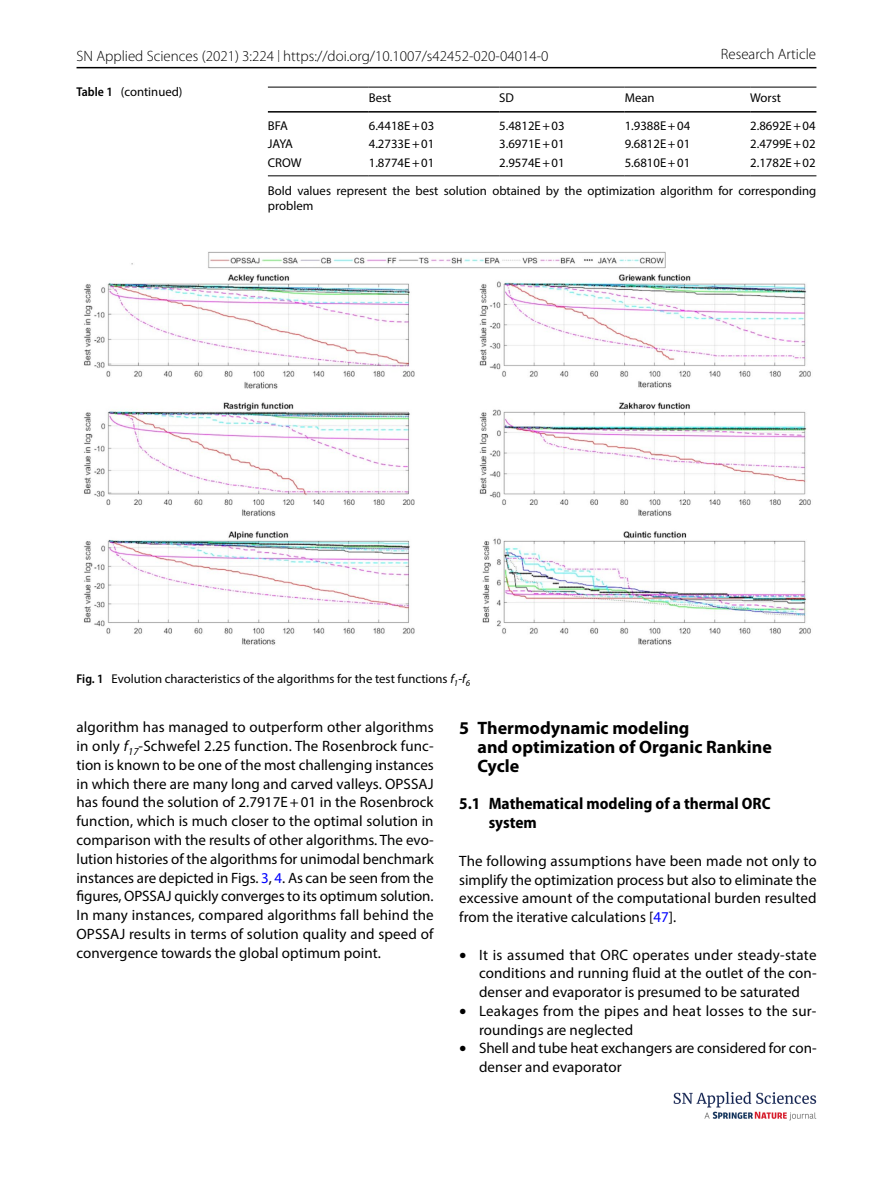
<style>
.page{position:relative;width:893px;height:1187px;background:#fff}
.page>*{position:absolute;margin:0;border:0;box-sizing:border-box;transform-origin:0 0}
.t1{font:700 18px/18.8px "Myriad Pro";color:#000}
.t2{font:700 semi-condensed 16.5px/18.8px "Myriad Pro";color:#000}
.t3{font:15px/18.8px "Myriad Pro";letter-spacing:.005em;color:#000;text-align:justify}
.t4{font:300 15px "Myriad Pro";color:#000}
.t5{font:12.75px/27.6px "Myriad Pro";color:#000;text-align:right}
.s1{font-size:12px}
.s2{font-weight:600;font-stretch:semi-condensed}
.s3{font-style:italic}
.s4{color:#00f}
.s5{font-family:"STIX";font-size:14.1px}
</style>
<div class="page">
<hr style="left:77px;top:67px;width:739px;height:1px;background:#000">
<img style="left:673px;top:1091px;width:144px;height:29px">
<hr style="left:268px;top:87px;width:101px;height:1px;background:#000">
<hr style="left:268px;top:111px;width:101px;height:2px;background:#000">
<hr style="left:369px;top:87px;width:130px;height:1px;background:#000">
<hr style="left:369px;top:111px;width:130px;height:2px;background:#000">
<hr style="left:499px;top:87px;width:126px;height:1px;background:#000">
<hr style="left:499px;top:111px;width:126px;height:2px;background:#000">
<hr style="left:625px;top:87px;width:125px;height:1px;background:#000">
<hr style="left:625px;top:111px;width:125px;height:2px;background:#000">
<hr style="left:750px;top:87px;width:66px;height:1px;background:#000">
<hr style="left:750px;top:111px;width:66px;height:2px;background:#000">
<hr style="left:268px;top:175px;width:101px;height:1px;background:#000">
<hr style="left:369px;top:175px;width:130px;height:1px;background:#000">
<hr style="left:499px;top:175px;width:126px;height:1px;background:#000">
<hr style="left:625px;top:175px;width:125px;height:1px;background:#000">
<hr style="left:750px;top:175px;width:66px;height:1px;background:#000">
<img style="left:84px;top:251px;width:727px;height:394px">
<p class="t4" style="left:77px;top:47px;width:473px">SN Applied Sciences (2021) 3:224 <span class="s1">|</span> https://doi.org/10.1007/s42452-020-04014-0</p>
<p class="t4" style="left:721px;top:46px;width:97px">Research Article</p>
<p class="t5" style="left:77px;top:78px;width:108px"><span class="s2">Table 1</span> (continued)</p>
<p class="t5" style="left:369px;top:84px;width:24px">Best</p>
<p class="t5" style="left:499px;top:84px;width:16px">SD</p>
<p class="t5" style="left:625px;top:84px;width:31px">Mean</p>
<p class="t5" style="left:750px;top:84px;width:32px">Worst</p>
<p class="t5" style="left:268px;top:111px;width:21px">BFA</p>
<p class="t5" style="left:369px;top:111px;width:67px">6.4418E+03</p>
<p class="t5" style="left:499px;top:111px;width:67px">5.4812E+03</p>
<p class="t5" style="left:625px;top:111px;width:67px">1.9388E+04</p>
<p class="t5" style="left:750px;top:111px;width:67px">2.8692E+04</p>
<p class="t5" style="left:268px;top:130px;width:27px">JAYA</p>
<p class="t5" style="left:369px;top:130px;width:67px">4.2733E+01</p>
<p class="t5" style="left:499px;top:130px;width:67px">3.6971E+01</p>
<p class="t5" style="left:625px;top:130px;width:67px">9.6812E+01</p>
<p class="t5" style="left:750px;top:130px;width:67px">2.4799E+02</p>
<p class="t5" style="left:268px;top:149px;width:35px">CROW</p>
<p class="t5" style="left:369px;top:149px;width:67px">1.8774E+01</p>
<p class="t5" style="left:499px;top:149px;width:67px">2.9574E+01</p>
<p class="t5" style="left:625px;top:149px;width:67px">5.6810E+01</p>
<p class="t5" style="left:268px;top:149px;width:550px">2.1782E+02<br>Bold values represent the best solution obtained by the optimization algorithm for corresponding</p>
<p class="t5" style="left:268px;top:191px;width:47px">problem</p>
<p class="t5" style="left:77px;top:664px;width:395px"><span class="s2">Fig. 1</span> Evolution characteristics of the algorithms for the test functions <span class="s3">f</span><sub>1</sub>-<span class="s3">f</span><sub>6</sub></p>
<p class="t3" style="left:77px;top:717px;width:359px">algorithm has managed to outperform other algorithms in only <span class="s3">f</span><sub>17</sub>-Schwefel 2.25 function. The Rosenbrock func&shy;tion is known to be one of the most challenging instances in which there are many long and carved valleys. OPSSAJ has found the solution of 2.7917E+01 in the Rosenbrock function, which is much closer to the optimal solution in comparison with the results of other algorithms. The evo&shy;lution histories of the algorithms for unimodal benchmark instances are depicted in Figs. <span class="s4">3</span>, <span class="s4">4</span>. As can be seen from the figures, OPSSAJ quickly converges to its optimum solution.<br>In many instances, compared algorithms fall behind the OPSSAJ results in terms of solution quality and speed of convergence towards the global optimum point.</p>
<p class="t1" style="left:478px;top:718px;width:296px;text-indent:-18px">5 Thermodynamic modeling<br>and optimization of Organic Rankine<br>Cycle</p>
<p class="t2" style="left:489px;top:794px;width:283px;text-indent:-29px">5.1 Mathematical modeling of a thermal ORC system</p>
<p class="t3" style="left:459px;top:851px;width:359px">The following assumptions have been made not only to simplify the optimization process but also to eliminate the excessive amount of the computational burden resulted from the iterative calculations [<span class="s4">47</span>].</p>
<p class="t3" style="left:479px;top:944px;width:339px;text-indent:-20px"><span class="s5">•</span> It is assumed that ORC operates under steady-state conditions and running fluid at the outlet of the con&shy;denser and evaporator is presumed to be saturated</p>
<p class="t3" style="left:479px;top:1001px;width:339px;text-indent:-20px"><span class="s5">•</span> Leakages from the pipes and heat losses to the sur&shy;roundings are neglected</p>
<p class="t3" style="left:479px;top:1038px;width:339px;text-indent:-20px"><span class="s5">•</span> Shell and tube heat exchangers are considered for con&shy;denser and evaporator</p>
</div>
